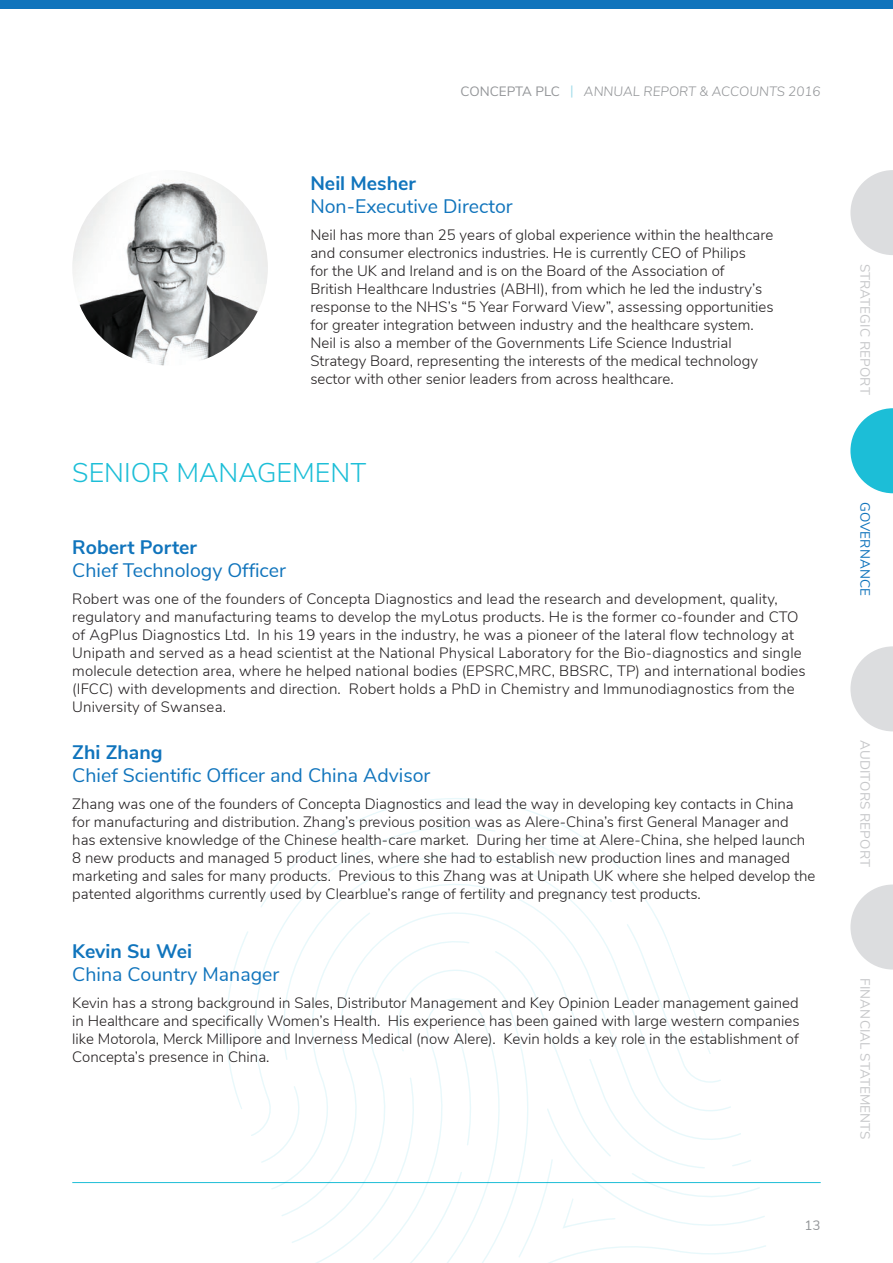
<style>
.page{position:relative;width:893px;height:1263px;background:#fff}
.page>*{position:absolute;margin:0;border:0;box-sizing:border-box;transform-origin:0 0}
.Page_Header{font:300 27px "Nunito Sans";color:#1cbed7}
.t1{font:19.5px/23.4px "Nunito Sans";color:#1074bc}
.t2{font:700 19.5px "Nunito Sans";color:#1074bc}
.t3{font:300 15px/18px "Nunito Sans";color:#231f20}
.t4{font:13.5px "Nunito Sans";letter-spacing:.01em;color:#c7c8ca}
.t5{font:italic 300 13.5px "Nunito Sans";color:#939598}
.t6{font:13.5px "Nunito Sans";letter-spacing:.01em;color:#1074bc}
.Page_Header-2{font:13.5px "Nunito Sans";color:#939598}
.s1{font-weight:400;font-style:normal}
.s2{font-weight:400;font-style:normal;color:#9fdbe9}
.s3{font-weight:700}
</style>
<div class="page">
<hr style="left:72px;top:1182px;width:749px;height:1px;background:#1cbed7">
<svg style="left:226px;top:931px;width:22px;height:178px"></svg>
<svg style="left:260px;top:798px;width:394px;height:188px"></svg>
<svg style="left:261px;top:912px;width:505px;height:351px"></svg>
<svg style="left:850px;top:170px;width:43px;height:85px"></svg>
<svg style="left:850px;top:408px;width:43px;height:85px"></svg>
<svg style="left:850px;top:646px;width:43px;height:85px"></svg>
<svg style="left:850px;top:884px;width:43px;height:85px"></svg>
<div style="left:0;top:0;width:893px;height:9px;background:#1074bc"></div>
<img style="left:72px;top:170px;width:196px;height:196px;border-radius:98px">
<p class="t5" style="left:460px;top:82px;width:362px"><span class="s1">CONCEPTA PLC</span> <span class="s2">|</span> ANNUAL REPORT &amp; ACCOUNTS 2016</p>
<p class="t2" style="left:310px;top:169px;width:107px">Neil Mesher</p>
<p class="t1" style="left:310px;top:194px;width:204px">Non-Executive Director</p>
<p class="t3" style="left:310px;top:225px;width:465px">Neil has more than 25 years of global experience within the healthcare and consumer electronics industries. He is currently CEO of Philips<br>for the UK and Ireland and is on the Board of the Association of<br>British Healthcare Industries (ABHI), from which he led the industry’s response to the NHS’s “5 Year Forward View”, assessing opportunities for greater integration between industry and the healthcare system.<br>Neil is also a member of the Governments Life Science Industrial Strategy Board, representing the interests of the medical technology sector with other senior leaders from across healthcare.</p>
<p class="Page_Header" style="left:72px;top:453px;width:295px">SENIOR MANAGEMENT</p>
<p class="t1" style="left:72px;top:534px;width:215px"><span class="s3">Robert Porter<br></span>Chief Technology Officer</p>
<p class="t3" style="left:72px;top:589px;width:735px">Robert was one of the founders of Concepta Diagnostics and lead the research and development, quality, regulatory and manufacturing teams to develop the myLotus products. He is the former co-founder and CTO of AgPlus Diagnostics Ltd. In his 19 years in the industry, he was a pioneer of the lateral flow technology at Unipath and served as a head scientist at the National Physical Laboratory for the Bio-diagnostics and single molecule detection area, where he helped national bodies (EPSRC,MRC, BBSRC, TP) and international bodies (IFCC) with developments and direction. Robert holds a PhD in Chemistry and Immunodiagnostics from the University of Swansea.</p>
<p class="t1" style="left:72px;top:739px;width:360px"><span class="s3">Zhi Zhang<br></span>Chief Scientific Officer and China Advisor</p>
<p class="t3" style="left:72px;top:793px;width:745px">Zhang was one of the founders of Concepta Diagnostics and lead the way in developing key contacts in China for manufacturing and distribution. Zhang’s previous position was as Alere-China’s first General Manager and has extensive knowledge of the Chinese health-care market. During her time at Alere-China, she helped launch 8 new products and managed 5 product lines, where she had to establish new production lines and managed marketing and sales for many products. Previous to this Zhang was at Unipath UK where she helped develop the patented algorithms currently used by Clearblue’s range of fertility and pregnancy test products.</p>
<p class="t1" style="left:72px;top:938px;width:208px"><span class="s3">Kevin Su Wei<br></span>China Country Manager</p>
<p class="t3" style="left:72px;top:993px;width:729px;text-align:justify">Kevin has a strong background in Sales, Distributor Management and Key Opinion Leader management gained in Healthcare and specifically Women’s Health. His experience has been gained with large western companies like Motorola, Merck Millipore and Inverness Medical (now Alere). Kevin holds a key role in the establishment of Concepta’s presence in China.</p>
<p class="Page_Header-2" style="left:804px;top:1215px;width:18px">13</p>
<p class="t4" style="left:875px;top:264px;width:132px;rotate:90deg">STRATEGIC REPORT</p>
<p class="t6" style="left:875px;top:502px;width:96px;rotate:90deg">GOVERNANCE</p>
<p class="t4" style="left:875px;top:740px;width:128px;rotate:90deg">AUDITORS REPORT</p>
<p class="t4" style="left:875px;top:978px;width:163px;rotate:90deg">FINANCIAL STATEMENTS</p>
</div>
